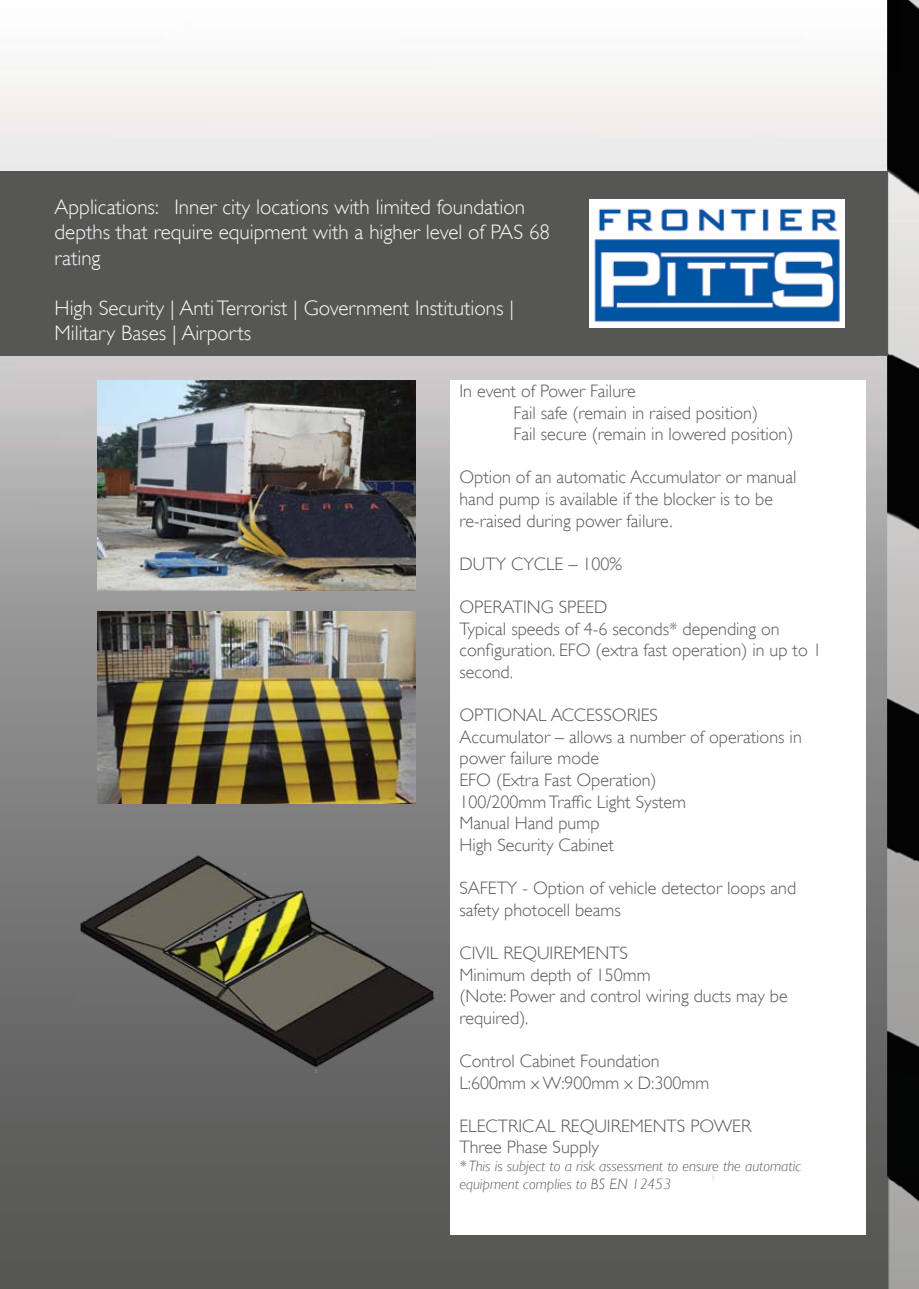
<style>
.page{position:relative;width:919px;height:1289px;background:#fff}
.page>*{position:absolute;margin:0;border:0;box-sizing:border-box;transform-origin:0 0}
.t1{font:300 21px/25.2px "Gill Sans";color:#fafafa}
.t2{font:300 18px/21.6px "Gill Sans";color:#58595b}
.t3{font:italic 300 15px/18px "Gill Sans";color:#58595b}
</style>
<div class="page">
<img style="left:0;top:68px;width:887px;height:1220px">
<img style="left:887px;top:0;width:31px;height:1288px">
<div style="left:0;top:172px;width:887px;height:183px;background:#565655"></div>
<img style="left:589px;top:199px;width:255px;height:128px">
<img style="left:98px;top:380px;width:318px;height:210px">
<img style="left:98px;top:612px;width:318px;height:191px">
<img style="left:75px;top:848px;width:364px;height:224px">
<img style="left:451px;top:380px;width:414px;height:854px">
<p class="t1" style="left:55px;top:194px;width:497px">Applications: Inner city locations with limited foundation depths that require equipment with a higher level of PAS 68 rating</p>
<p class="t1" style="left:55px;top:294px;width:461px">High Security | Anti Terrorist | Government Institutions |<br>Military Bases | Airports</p>
<p class="t2" style="left:513px;top:379px;width:281px;text-indent:-54px">In event of Power Failure<br>Fail safe (remain in raised position)<br>Fail secure (remain in lowered position)</p>
<p class="t2" style="left:459px;top:466px;width:338px">Option of an automatic Accumulator or manual hand pump is available if the blocker is to be re-raised during power failure.</p>
<p class="t2" style="left:459px;top:552px;width:164px">DUTY CYCLE – 100%</p>
<p class="t2" style="left:459px;top:595px;width:364px">OPERATING SPEED<br>Typical speeds of 4-6 seconds* depending on configuration. EFO (extra fast operation) in up to 1 second.</p>
<p class="t2" style="left:459px;top:703px;width:344px">OPTIONAL ACCESSORIES<br>Accumulator – allows a number of operations in power failure mode<br>EFO (Extra Fast Operation)<br>100/200mm Traffic Light System<br>Manual Hand pump<br>High Security Cabinet</p>
<p class="t2" style="left:459px;top:876px;width:338px">SAFETY - Option of vehicle detector loops and safety photocell beams</p>
<p class="t2" style="left:459px;top:941px;width:329px">CIVIL REQUIREMENTS<br>Minimum depth of 150mm<br>(Note: Power and control wiring ducts may be required).</p>
<p class="t2" style="left:459px;top:1049px;width:251px">Control Cabinet Foundation<br>L:600mm x W:900mm x D:300mm</p>
<p class="t2" style="left:459px;top:1114px;width:293px">ELECTRICAL REQUIREMENTS POWER<br>Three Phase Supply</p>
<p class="t3" style="left:459px;top:1157px;width:343px">* This is subject to a risk assessment to ensure the automatic equipment complies to BS EN 12453</p>
</div>
